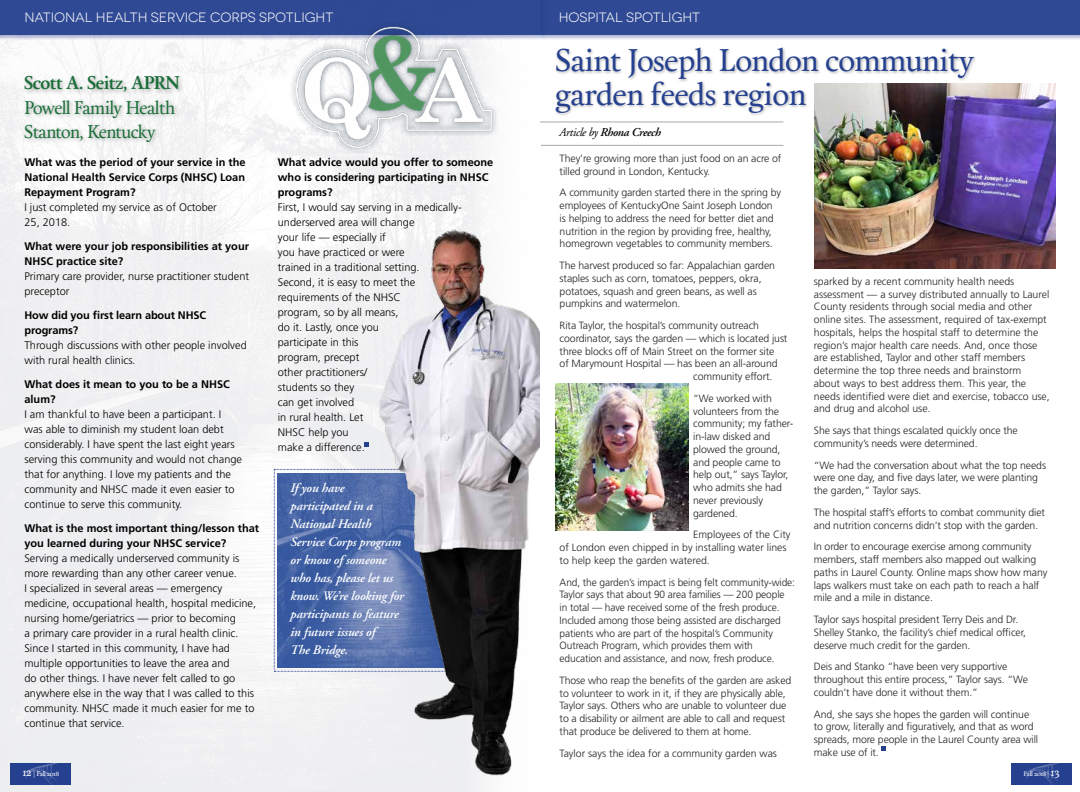
<style>
.page{position:relative;width:1080px;height:792px;background:#fff}
.page>*{position:absolute;margin:0;border:0;box-sizing:border-box;transform-origin:0 0}
.t1{font:31.4px/33.5px "Calendas Plus";letter-spacing:-.02em;color:#25408f}
.t2{font:18.4px/24px "Calendas Plus";letter-spacing:-.035em;color:#1a6e38;scale:.96 1}
.t3{font:700 18.4px "Calendas Plus";letter-spacing:-.03em;color:#1a6e38;scale:.96 1}
.t4{font:13.5px "Novecentowide";color:#fff}
.t5{font:italic 600 13px/18px "Adobe Garamond";letter-spacing:-.01em;color:#fff}
.t6{font:italic 600 12px "Adobe Garamond";letter-spacing:-.03em;color:#000}
.t7{font:300 11px/15px "Frutiger LT Std";color:#000}
.t8{font:700 11px/15px "Frutiger LT Std";color:#000}
.t9{font:300 10.5px/12.7px "Frutiger LT Std";letter-spacing:-.01em;color:#242321}
.t10{font:6.5px "Calendas Plus";letter-spacing:-.04em;color:#fff}
.s1{font-weight:400}
.s2{font-size:11px}
.s3{font-size:7px}
</style>
<div class="page">
<div style="left:1011px;top:763px;width:61px;height:22px;background:#25408f"></div>
<svg style="left:1025px;top:763px;width:34px;height:22px"></svg>
<div style="left:10px;top:763px;width:61px;height:22px;background:#25408f"></div>
<svg style="left:22px;top:762px;width:39px;height:28px"></svg>
<svg style="left:882px;top:747px;width:4px;height:4px"></svg>
<div style="left:540px;top:0;width:540px;height:40px;background:#25408f;opacity:.4"></div>
<div style="left:540px;top:0;width:540px;height:35px;background:#304994"></div>
<div style="left:0;top:0;width:546px;height:40px;background:#25408f;opacity:.4"></div>
<div style="left:0;top:0;width:540px;height:35px;background:#2f4994"></div>
<div style="left:555px;top:47px;width:423px;height:70px;background:#000;opacity:.3"></div>
<img style="left:815px;top:83px;width:240px;height:185px">
<img style="left:556px;top:383px;width:133px;height:147px">
<div style="left:22px;top:74px;width:164px;height:74px;background:#000;opacity:.3"></div>
<hr style="left:541px;top:145px;width:242px;height:1px;background:#a7a9ac">
<hr style="left:540px;top:122px;width:243px;height:1px;background:#a7a9ac">
<img style="left:256px;top:158px;width:284px;height:634px">
<img style="left:283px;top:26px;width:217px;height:132px">
<svg style="left:365px;top:442px;width:4px;height:4px"></svg>
<p class="t4" style="left:24px;top:10px;width:310px">NATIONAL HEALTH SERVICE CORPS SPOTLIGHT</p>
<p class="t4" style="left:559px;top:10px;width:143px">HOSPITAL SPOTLIGHT</p>
<h2 class="t3" style="left:24px;top:70px;width:164px">Scott A. Seitz, APRN</h2>
<h2 class="t2" style="left:24px;top:94px;width:159px">Powell Family Health<br>Stanton, Kentucky</h2>
<p class="t8" style="left:24px;top:155px;width:223px;text-align:justify">What was the period of your service in the National Health Service Corps (NHSC) Loan Repayment Program?</p>
<p class="t7" style="left:24px;top:200px;width:194px">I just completed my service as of October<br>25, 2018.</p>
<p class="t8" style="left:24px;top:239px;width:226px">What were your job responsibilities at your<br>NHSC practice site?</p>
<p class="t7" style="left:24px;top:269px;width:226px">Primary care provider, nurse practitioner student preceptor</p>
<p class="t8" style="left:24px;top:308px;width:183px">How did you first learn about NHSC programs?</p>
<p class="t7" style="left:24px;top:338px;width:224px">Through discussions with other people involved with rural health clinics.</p>
<p class="t8" style="left:24px;top:377px;width:207px">What does it mean to you to be a NHSC alum?</p>
<p class="t7" style="left:24px;top:407px;width:219px">I am thankful to have been a participant. I was able to diminish my student loan debt considerably. I have spent the last eight years serving this community and would not change that for anything. I love my patients and the community and NHSC made it even easier to continue to serve this community.</p>
<p class="t8" style="left:24px;top:521px;width:236px">What is the most important thing/lesson that you learned during your NHSC service?</p>
<p class="t7" style="left:24px;top:551px;width:233px">Serving a medically underserved community is more rewarding than any other career venue.<br>I specialized in several areas — emergency medicine, occupational health, hospital medicine, nursing home/geriatrics — prior to becoming<br>a primary care provider in a rural health clinic.<br>Since I started in this community, I have had multiple opportunities to leave the area and<br>do other things. I have never felt called to go anywhere else in the way that I was called to this community. NHSC made it much easier for me to continue that service.</p>
<p class="t8" style="left:278px;top:155px;width:217px">What advice would you offer to someone who is considering participating in NHSC programs?</p>
<p class="t7" style="left:278px;top:200px;width:185px">First, I would say serving in a medically&shy;underserved area will change<br>your life — especially if<br>you have practiced or were<br>trained in a traditional setting.<br>Second, it is easy to meet the requirements of the NHSC<br>program, so by all means,<br>do it. Lastly, once you<br>participate in this<br>program, precept<br>other practitioners/<br>students so they<br>can get involved<br>in rural health. Let<br>NHSC help you<br>make a difference.</p>
<p class="t5" style="left:290px;top:479px;width:115px">If you have participated in a<br>National Health<br>Service Corps program or know of someone who has, please let us know. We’re looking for participants to feature in future issues of<br>The Bridge.</p>
<h1 class="t1" style="left:555px;top:42px;width:421px">Saint Joseph London community garden feeds region</h1>
<p class="t6" style="left:559px;top:126px;width:103px"><span class="s1">Article by</span> Rhona Creech</p>
<p class="t9" style="left:560px;top:152px;width:223px">They’re growing more than just food on an acre of tilled ground in London, Kentucky.</p>
<p class="t9" style="left:560px;top:187px;width:223px">A community garden started there in the spring by employees of KentuckyOne Saint Joseph London is helping to address the need for better diet and nutrition in the region by providing free, healthy, homegrown vegetables to community members.</p>
<p class="t9" style="left:560px;top:259px;width:217px">The harvest produced so far: Appalachian garden staples such as corn, tomatoes, peppers, okra, potatoes, squash and green beans, as well as pumpkins and watermelon.</p>
<p class="t9" style="left:560px;top:319px;width:201px">Rita Taylor, the hospital’s community outreach</p>
<p class="t9" style="left:560px;top:332px;width:229px">coordinator, says the garden — which is located just</p>
<p class="t9" style="left:560px;top:345px;width:216px">three blocks off of Main Street on the former site</p>
<p class="t9" style="left:560px;top:358px;width:219px">of Marymount Hospital — has been an all-around</p>
<p class="t9" style="left:693px;top:370px;width:81px">community effort.</p>
<p class="t9" style="left:693px;top:392px;width:101px">“We worked with volunteers from the community; my father&shy;in-law disked and plowed the ground, and people came to help out,” says Taylor, who admits she had never previously gardened.</p>
<p class="t9" style="left:560px;top:529px;width:232px;text-indent:134px">Employees of the City of London even chipped in by installing water lines to help keep the garden watered.</p>
<p class="t9" style="left:560px;top:576px;width:237px">And, the garden’s impact is being felt community-wide:<br>Taylor says that about 90 area families — 200 people<br>in total — have received some of the fresh produce.<br>Included among those being assisted are discharged patients who are part of the hospital’s Community Outreach Program, which provides them with education and assistance, and now, fresh produce.</p>
<p class="t9" style="left:560px;top:674px;width:233px">Those who reap the benefits of the garden are asked to volunteer to work in it, if they are physically able, Taylor says. Others who are unable to volunteer due to a disability or ailment are able to call and request that produce be delivered to them at home.</p>
<p class="t9" style="left:560px;top:747px;width:219px">Taylor says the idea for a community garden was</p>
<p class="t9" style="left:814px;top:275px;width:237px">sparked by a recent community health needs assessment — a survey distributed annually to Laurel County residents through social media and other online sites. The assessment, required of tax-exempt hospitals, helps the hospital staff to determine the region’s major health care needs. And, once those are established, Taylor and other staff members determine the top three needs and brainstorm about ways to best address them. This year, the needs identified were diet and exercise, tobacco use, and drug and alcohol use.</p>
<p class="t9" style="left:814px;top:424px;width:206px">She says that things escalated quickly once the community’s needs were determined.</p>
<p class="t9" style="left:814px;top:459px;width:234px">“We had the conversation about what the top needs were one day, and five days later, we were planting the garden,” Taylor says.</p>
<p class="t9" style="left:814px;top:506px;width:233px">The hospital staff’s efforts to combat community diet and nutrition concerns didn’t stop with the garden.</p>
<p class="t9" style="left:814px;top:541px;width:235px">In order to encourage exercise among community members, staff members also mapped out walking paths in Laurel County. Online maps show how many laps walkers must take on each path to reach a half mile and a mile in distance.</p>
<p class="t9" style="left:814px;top:613px;width:214px">Taylor says hospital president Terry Deis and Dr.<br>Shelley Stanko, the facility’s chief medical officer, deserve much credit for the garden.</p>
<p class="t9" style="left:814px;top:661px;width:216px">Deis and Stanko “have been very supportive throughout this entire process,” Taylor says. “We couldn’t have done it without them.”</p>
<p class="t9" style="left:814px;top:708px;width:226px">And, she says she hopes the garden will continue to grow, literally and figuratively, and that as word spreads, more people in the Laurel County area will make use of it.</p>
<p class="t10" style="left:22px;top:769px;width:38px"><span class="s2">12</span> <span class="s3">| F</span>all 2018</p>
<p class="t10" style="left:1024px;top:769px;width:38px">Fall 2018 <span class="s3">|</span> <span class="s2">13</span></p>
</div>
